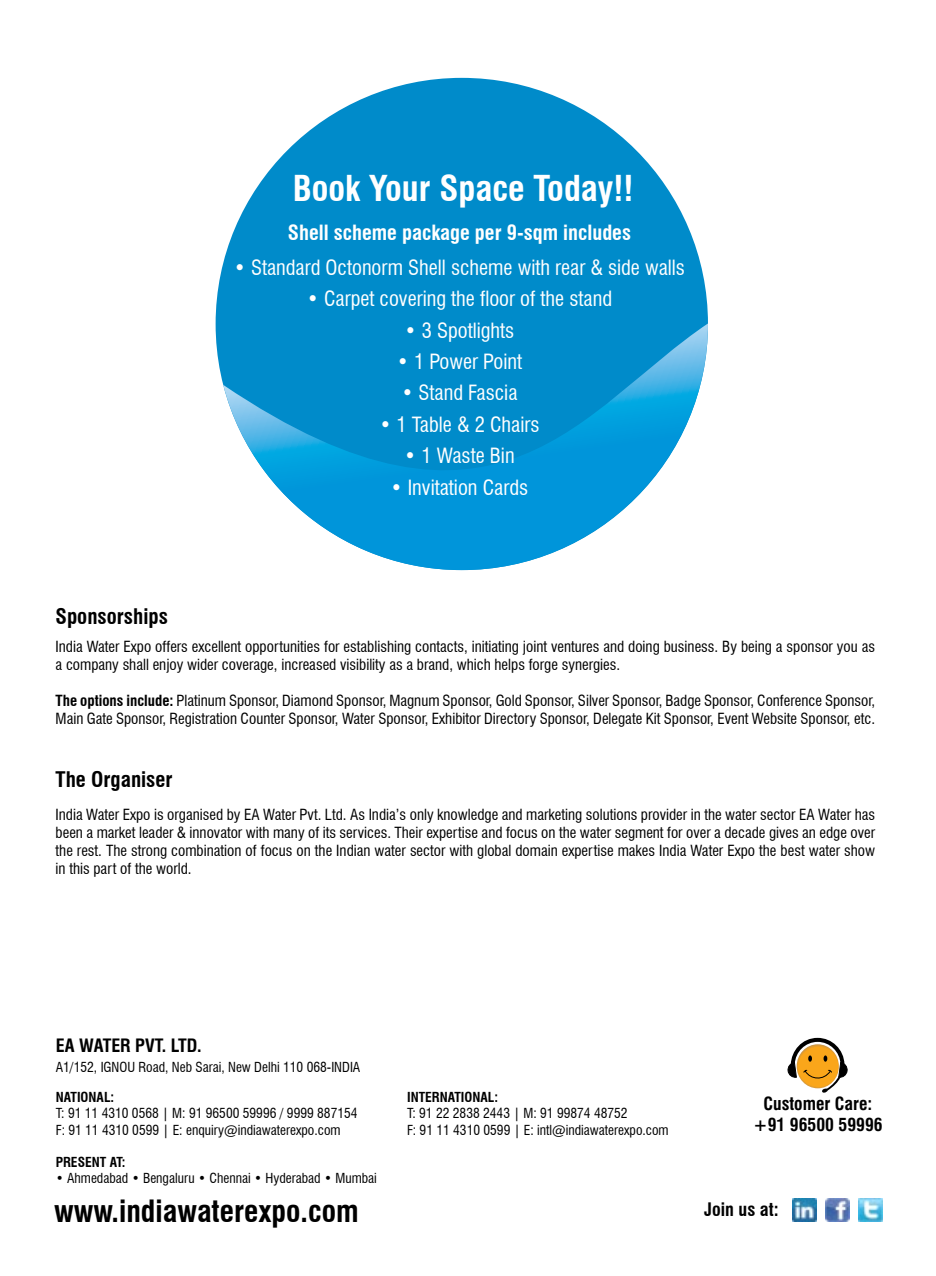
<style>
.page{position:relative;width:936px;height:1276px;background:#fff}
.page>*{position:absolute;margin:0;border:0;box-sizing:border-box;transform-origin:0 0}
.t1{font:700 condensed 34.8px "Swiss 721 BT";color:#fff}
.t2{font:700 condensed 30px "Swiss 721 BT";color:#000}
.t3{font:700 condensed 21px "Swiss 721 BT";color:#000}
.t4{font:condensed 20.55px "Swiss 721 BT";color:#fff}
.t5{font:700 condensed 20.55px "Swiss 721 BT";color:#fff}
.t6{font:700 condensed 18.15px "Swiss 721 BT";color:#000}
.t7{font:700 condensed 18px "Swiss 721 BT";color:#000}
.t8{font:700 condensed 17.7px/21.1px "Swiss 721 BT";color:#000;text-align:center}
.t9{font:condensed 15px/18px "Swiss 721 BT";color:#000}
.t10{font:condensed 13.5px "Swiss 721 BT";color:#000}
.t11{font:700 condensed 13.5px "Swiss 721 BT";color:#000}
.s1{font-weight:700}
</style>
<div class="page">
<div style="left:215px;top:78px;width:493px;height:492px;background:#008bca;border-radius:50%"></div>
<svg style="left:223px;top:323px;width:485px;height:248px"></svg>
<img style="left:792px;top:1198px;width:24px;height:24px">
<img style="left:825px;top:1198px;width:24px;height:24px">
<img style="left:858px;top:1198px;width:24px;height:24px">
<svg style="left:787px;top:1038px;width:60px;height:55px"></svg>
<h3 class="t3" style="left:56px;top:603px;width:114px">Sponsorships</h3>
<h1 class="t1" style="left:293px;top:168px;width:342px">Book Your Space Today!!</h1>
<h3 class="t5" style="left:288px;top:220px;width:345px">Shell scheme package per 9-sqm includes</h3>
<h3 class="t4" style="left:234px;top:255px;width:452px">• Standard Octonorm Shell scheme with rear &amp; side walls</h3>
<h3 class="t4" style="left:307px;top:286px;width:307px">• Carpet covering the floor of the stand</h3>
<h3 class="t4" style="left:404px;top:318px;width:111px">• 3 Spotlights</h3>
<h3 class="t4" style="left:397px;top:349px;width:127px">• 1 Power Point</h3>
<h3 class="t4" style="left:401px;top:380px;width:118px">• Stand Fascia</h3>
<h3 class="t4" style="left:379px;top:412px;width:162px">• 1 Table &amp; 2 Chairs</h3>
<h3 class="t4" style="left:404px;top:443px;width:112px">• 1 Waste Bin</h3>
<h3 class="t4" style="left:390px;top:475px;width:139px">• Invitation Cards</h3>
<p class="t9" style="left:56px;top:638px;width:821px">India Water Expo offers excellent opportunities for establishing contacts, initiating joint ventures and doing business. By being a sponsor you as a company shall enjoy wider coverage, increased visibility as a brand, which helps forge synergies.</p>
<p class="t9" style="left:56px;top:692px;width:821px"><span class="s1">The options include:</span> Platinum Sponsor, Diamond Sponsor, Magnum Sponsor, Gold Sponsor, Silver Sponsor, Badge Sponsor, Conference Sponsor,<br>Main Gate Sponsor, Registration Counter Sponsor, Water Sponsor, Exhibitor Directory Sponsor, Delegate Kit Sponsor, Event Website Sponsor, etc.</p>
<h3 class="t3" style="left:56px;top:767px;width:118px">The Organiser</h3>
<p class="t9" style="left:56px;top:805px;width:821px;text-align:justify">India Water Expo is organised by EA Water Pvt. Ltd. As India’s only knowledge and marketing solutions provider in the water sector EA Water has been a market leader &amp; innovator with many of its services. Their expertise and focus on the water segment for over a decade gives an edge over the rest. The strong combination of focus on the Indian water sector with global domain expertise makes India Water Expo the best water show in this part of the world.</p>
<p class="t7" style="left:56px;top:1034px;width:49px">EA Water</p>
<p class="t7" style="left:135px;top:1034px;width:68px">Pvt. Ltd .</p>
<p class="t10" style="left:56px;top:1059px;width:306px">A1/152, IGNOU Road, Neb Sarai, New Delhi 110 068-INDIA</p>
<p class="t11" style="left:56px;top:1089px;width:16px">Nationa</p>
<p class="t11" style="left:104px;top:1089px;width:12px">l:</p>
<p class="t11" style="left:407px;top:1089px;width:12px">Internationa</p>
<p class="t11" style="left:488px;top:1089px;width:12px">l:</p>
<p class="t10" style="left:56px;top:1105px;width:303px">T: 91 11 4310 0568 | M: 91 96500 59996 / 9999 887154</p>
<p class="t10" style="left:407px;top:1105px;width:222px">T: 91 22 2838 2443 | M: 91 99874 48752</p>
<p class="t10" style="left:56px;top:1121px;width:286px">F: 91 11 4310 0599 | E: enquiry@indiawaterexpo.com</p>
<p class="t10" style="left:407px;top:1121px;width:263px">F: 91 11 4310 0599 | E: intl@indiawaterexpo.com</p>
<p class="t11" style="left:56px;top:1154px;width:16px">Present</p>
<p class="t11" style="left:110px;top:1154px;width:17px">At:</p>
<p class="t10" style="left:56px;top:1170px;width:322px">• Ahmedabad • Bengaluru • Chennai • Hyderabad • Mumbai</p>
<h2 class="t2" style="left:54px;top:1192px;width:306px">www.indiawaterexpo.com</h2>
<p class="t8" style="left:753px;top:1093px;width:131px">Customer Care: +91 96500 59996</p>
<p class="t6" style="left:704px;top:1198px;width:76px">Join us at:</p>
</div>
